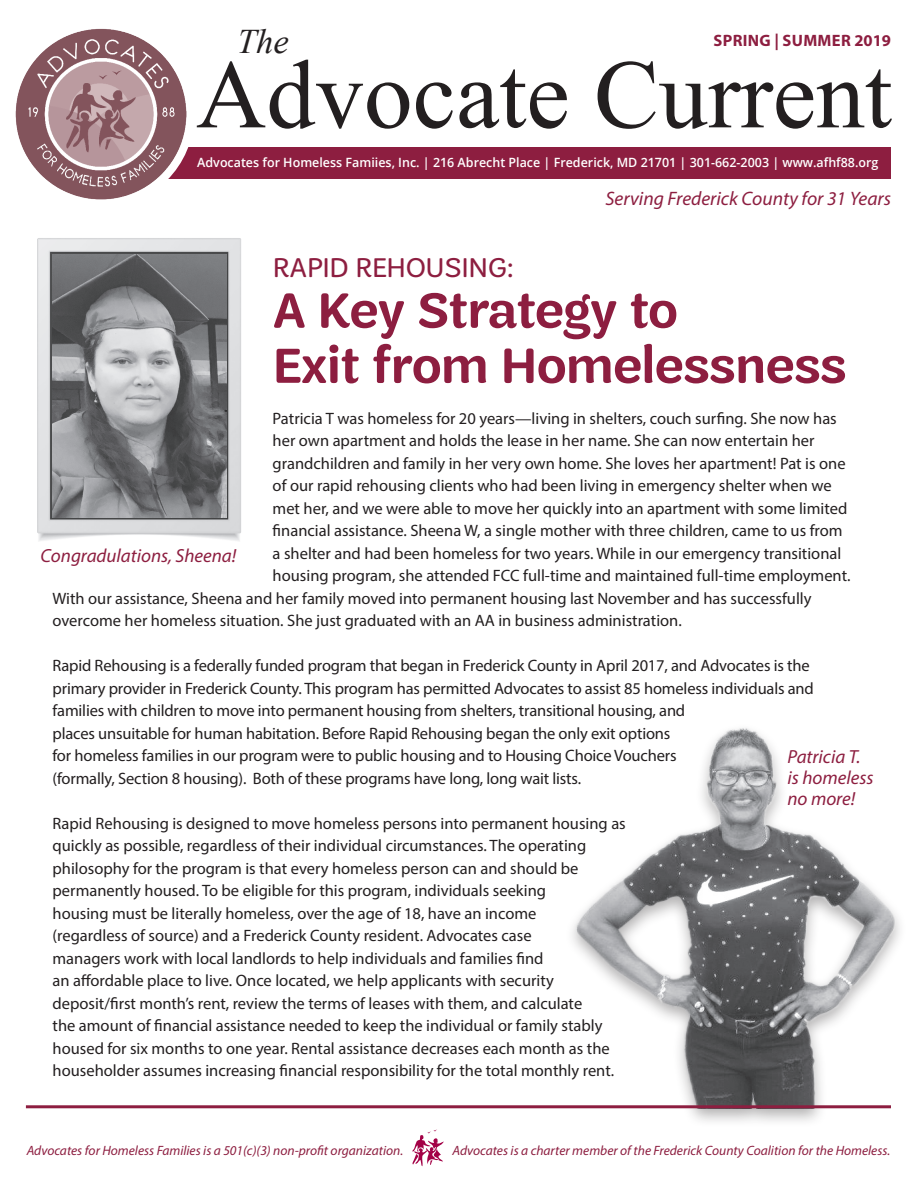
<style>
.page{position:relative;width:918px;height:1188px;background:#fff}
.page>*{position:absolute;margin:0;border:0;box-sizing:border-box;transform-origin:0 0}
.t1{font:97.5px "Times New Roman";color:#231f20}
.t2{font:600 52.5px "Trefoil Sans";color:#8d1e40}
.t3{font:italic 34.5px "Times New Roman";color:#231f20}
.t4{font:29.1px "Trefoil Sans";letter-spacing:.01em;color:#8d1e40}
.t5{font:italic 19.5px "Myriad Pro";color:#8d1e40}
.t6{font:italic 19.05px "Myriad Pro";color:#8d1e40}
.t7{font:16.5px/22.5px "Myriad Pro";color:#231f20}
.t8{font:700 16.5px "Myriad Pro";letter-spacing:.02em;color:#8d1e40}
.t9{font:italic 13.5px "Myriad Pro";color:#8d1e40}
.t10{font:600 12.75px "Open Sans";color:#fff}
</style>
<div class="page">
<div style="left:147px;top:147px;width:744px;height:31px;background:#8d1e40"></div>
<div style="left:7px;top:20px;width:187px;height:188px;background:#fff;border-radius:50%"></div>
<img style="left:15px;top:29px;width:171px;height:171px">
<div style="left:564px;top:722px;width:343px;height:406px;background:#231f20;opacity:.35"></div>
<img style="left:564px;top:722px;width:343px;height:386px">
<hr style="left:26px;top:1105px;width:865px;height:3px;background:#8d1e40">
<img style="left:38px;top:238px;width:203px;height:303px">
<img style="left:52px;top:254px;width:175px;height:263px">
<svg style="left:412px;top:1129px;width:32px;height:37px"></svg>
<p class="t3" style="left:237px;top:18px;width:53px">The</p>
<p class="t8" style="left:714px;top:30px;width:179px">SPRING | SUMMER 2019</p>
<p class="t1" style="left:196px;top:29px;width:697px">Advocate Current</p>
<p class="t10" style="left:197px;top:154px;width:683px">Advocates for Homeless Famiies, Inc. | 216 Abrecht Place | Frederick, MD 21701 | 301-662-2003 | www.afhf88.org</p>
<p class="t5" style="left:605px;top:187px;width:287px">Serving Frederick County for 31 Years</p>
<p class="t4" style="left:273px;top:251px;width:242px">RAPID REHOUSING:</p>
<p class="t2" style="left:273px;top:281px;width:406px">A Key Strategy to</p>
<p class="t2" style="left:273px;top:336px;width:575px">Exit from Homelessness</p>
<p class="t7" style="left:273px;top:407px;width:566px">Patricia T was homeless for 20 years—living in shelters, couch surfing. She now has</p>
<p class="t7" style="left:273px;top:429px;width:543px">her own apartment and holds the lease in her name. She can now entertain her</p>
<p class="t7" style="left:273px;top:452px;width:575px">grandchildren and family in her very own home. She loves her apartment! Pat is one</p>
<p class="t7" style="left:273px;top:474px;width:561px">of our rapid rehousing clients who had been living in emergency shelter when we</p>
<p class="t7" style="left:273px;top:497px;width:576px">met her, and we were able to move her quickly into an apartment with some limited</p>
<p class="t7" style="left:273px;top:519px;width:572px">financial assistance. Sheena W, a single mother with three children, came to us from</p>
<p class="t7" style="left:273px;top:542px;width:570px">a shelter and had been homeless for two years. While in our emergency transitional</p>
<p class="t7" style="left:273px;top:564px;width:579px">housing program, she attended FCC full-time and maintained full-time employment.</p>
<p class="t7" style="left:53px;top:587px;width:761px">With our assistance, Sheena and her family moved into permanent housing last November and has successfully</p>
<p class="t7" style="left:53px;top:609px;width:631px">overcome her homeless situation. She just graduated with an AA in business administration.</p>
<p class="t7" style="left:53px;top:654px;width:763px">Rapid Rehousing is a federally funded program that began in Frederick County in April 2017, and Advocates is the primary provider in Frederick County. This program has permitted Advocates to assist 85 homeless individuals and families with children to move into permanent housing from shelters, transitional housing, and<br>places unsuitable for human habitation. Before Rapid Rehousing began the only exit options<br>for homeless families in our program were to public housing and to Housing Choice Vouchers<br>(formally, Section 8 housing). Both of these programs have long, long wait lists.</p>
<p class="t7" style="left:53px;top:812px;width:575px">Rapid Rehousing is designed to move homeless persons into permanent housing as quickly as possible, regardless of their individual circumstances. The operating philosophy for the program is that every homeless person can and should be permanently housed. To be eligible for this program, individuals seeking<br>housing must be literally homeless, over the age of 18, have an income<br>(regardless of source) and a Frederick County resident. Advocates case<br>managers work with local landlords to help individuals and families find<br>an affordable place to live. Once located, we help applicants with security deposit/first month’s rent, review the terms of leases with them, and calculate<br>the amount of financial assistance needed to keep the individual or family stably housed for six months to one year. Rental assistance decreases each month as the householder assumes increasing financial responsibility for the total monthly rent.</p>
<p class="t6" style="left:41px;top:544px;width:197px">Congradulations, Sheena!</p>
<p class="t6" style="left:788px;top:744px;width:74px">Patricia T.</p>
<p class="t6" style="left:788px;top:765px;width:88px">is homeless</p>
<p class="t6" style="left:788px;top:786px;width:69px">no more!</p>
<p class="t9" style="left:27px;top:1142px;width:378px">Advocates for Homeless Families is a 501(c)(3) non-profit organization.</p>
<p class="t9" style="left:453px;top:1142px;width:439px">Advocates is a charter member of the Frederick County Coalition for the Homeless.</p>
</div>
